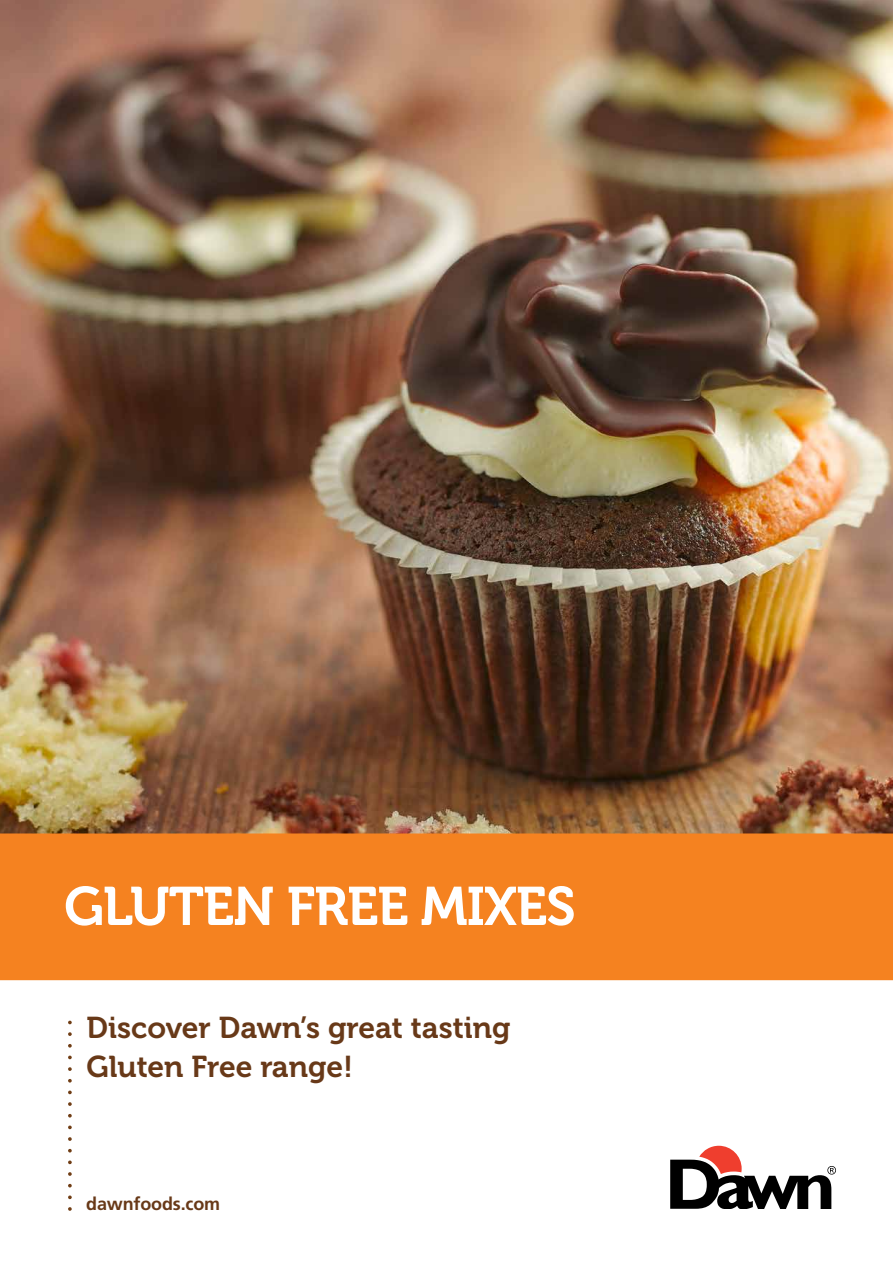
<style>
.page{position:relative;width:893px;height:1263px;background:#fff}
.page>*{position:absolute;margin:0;border:0;box-sizing:border-box;transform-origin:0 0}
.t1{font:54px "Museo 700";letter-spacing:-.02em;color:#fff}
.t2{font:30px/39px "Museo 700";color:#683918}
.t3{font:700 18px "Frutiger";letter-spacing:-.01em;color:#683918}
</style>
<div class="page">
<img style="left:0;top:0;width:893px;height:833px">
<svg style="left:670px;top:1146px;width:166px;height:63px"></svg>
<hr style="left:0;top:978px;width:893px;height:2px;background:#f58220">
<div style="left:0;top:833px;width:893px;height:145px;background:#f58220"></div>
<svg style="left:68px;top:1022px;width:4px;height:175px"></svg>
<h1 class="t1" style="left:64px;top:876px;width:513px">GLUTEN FREE MIXES</h1>
<p class="t2" style="left:87px;top:1008px;width:425px">Discover Dawn’s great tasting<br>Gluten Free range!</p>
<p class="t3" style="left:86px;top:1193px;width:135px">dawnfoods.com</p>
</div>
